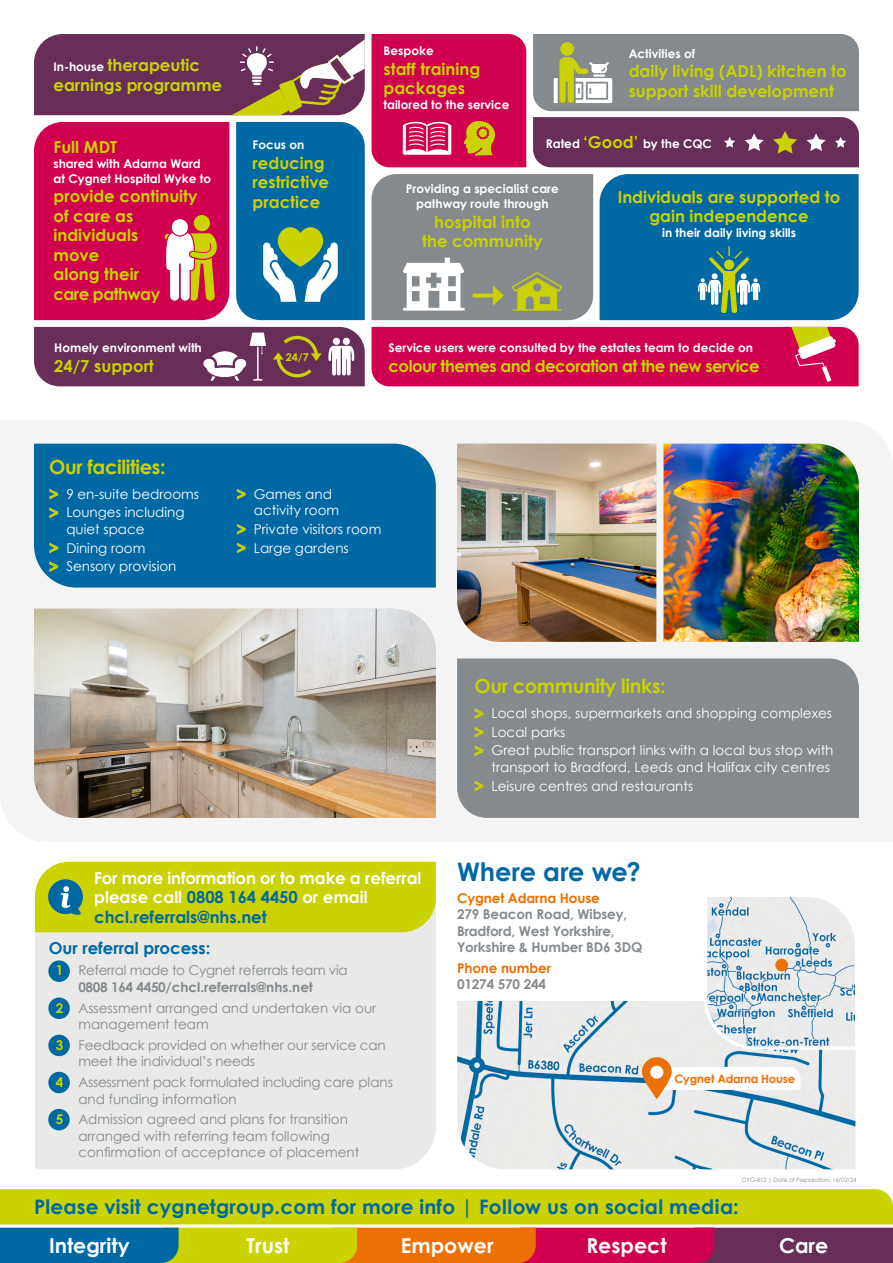
<style>
.page{position:relative;width:893px;height:1263px;background:#fff}
.page>*{position:absolute;margin:0;border:0;box-sizing:border-box;transform-origin:0 0}
.t1{font:700 25.5px "Century Gothic";letter-spacing:-.005em;color:#0068a3}
.t2{font:700 20.55px "Century Gothic";color:#fff}
.t3{font:700 19.95px "Century Gothic";letter-spacing:.01em;color:#0068a3}
.t4{font:700 19.5px "Century Gothic";letter-spacing:-.02em;color:#cad200}
.t5{font:700 16.5px/19.5px "Century Gothic";color:#cad200}
.t6{font:700 16.5px/19.5px "Century Gothic";color:#fff}
.t7{font:700 16.5px "Century Gothic";letter-spacing:-.03em;color:#cad200}
.t8{font:700 16.5px "Century Gothic";color:#0068a3}
.t9{font:13.5px/18.6px "Century Gothic";color:#fff}
.t10{font:13.5px/16.5px "Century Gothic";color:#848a8e}
.t11{font:13.5px/16.5px "Century Gothic";letter-spacing:-.02em;color:#848a8e}
.t12{font:700 13.5px/16.5px "Century Gothic";letter-spacing:-.01em;color:#848a8e}
.t13{font:700 13.5px "Century Gothic";letter-spacing:-.01em;color:#ed7004}
.t14{font:700 12px/15px "Century Gothic";color:#fff}
.t15{font:700 11.55px "Century Gothic";letter-spacing:-.02em;color:#ed7004}
.t16{font:700 10.8px "Century Gothic";color:#cad200}
.t17{font:6px "Century Gothic";letter-spacing:-.02em;color:#848a8e}
.s1{font-size:12px;color:#fff}
.s2{font-size:16.5px;color:#cad200}
.s3{font-family:"Avant Garde ITC";font-weight:600;font-size:18px;color:#cad200}
.s4{color:#0068a3}
.s5{font-weight:700;color:#cad200}
.s6{font-weight:700}
</style>
<div class="page">
<svg style="left:34px;top:327px;width:331px;height:59px;background:#774464"></svg>
<div style="left:333px;top:338px;width:7px;height:7px;background:#fff;border-radius:50%"></div>
<div style="left:343px;top:338px;width:7px;height:7px;background:#fff;border-radius:50%"></div>
<div style="left:0;top:421px;width:893px;height:421px;background:#f4f4f4"></div>
<img style="left:457px;top:1001px;width:398px;height:168px">
<svg style="left:702px;top:897px;width:153px;height:154px;background:#d0dbe2"></svg>
<div style="left:775px;top:959px;width:13px;height:12px;background:#ed7004;border-radius:50%"></div>
<svg style="left:642px;top:1057px;width:158px;height:42px"></svg>
<div style="left:34px;top:444px;width:402px;height:144px;background:#0068a3"></div>
<div style="left:457px;top:658px;width:402px;height:160px;background:#848a8e"></div>
<img style="left:34px;top:609px;width:402px;height:209px">
<svg style="left:236px;top:122px;width:129px;height:198px;background:#207aa2"></svg>
<svg style="left:533px;top:34px;width:326px;height:77px;background:#8b918f"></svg>
<div style="left:560px;top:42px;width:14px;height:14px;background:#cad200;border-radius:50%"></div>
<svg style="left:34px;top:34px;width:331px;height:81px;background:#78465e"></svg>
<svg style="left:372px;top:34px;width:154px;height:133px;background:#d11152"></svg>
<div style="left:479px;top:129px;width:8px;height:8px;background:#cad200;border-radius:50%"></div>
<svg style="left:34px;top:122px;width:195px;height:198px;background:#d21454"></svg>
<div style="left:372px;top:327px;width:487px;height:59px;background:#d0004e"></div>
<img style="left:664px;top:444px;width:195px;height:198px">
<img style="left:457px;top:444px;width:199px;height:198px">
<svg style="left:372px;top:174px;width:221px;height:146px;background:#8f9490"></svg>
<div style="left:600px;top:174px;width:259px;height:146px;background:#0068a3"></div>
<svg style="left:533px;top:117px;width:326px;height:50px;background:#6e375b"></svg>
<div style="left:35px;top:932px;width:401px;height:237px;background:#e9e9e7"></div>
<div style="left:48px;top:960px;width:22px;height:22px;background:#0068a3;border-radius:50%"></div>
<div style="left:48px;top:997px;width:22px;height:22px;background:#0068a3;border-radius:50%"></div>
<div style="left:48px;top:1035px;width:22px;height:21px;background:#0068a3;border-radius:50%"></div>
<div style="left:48px;top:1072px;width:22px;height:21px;background:#0068a3;border-radius:50%"></div>
<div style="left:48px;top:1109px;width:22px;height:21px;background:#0068a3;border-radius:50%"></div>
<div style="left:35px;top:862px;width:401px;height:70px;background:#cad200"></div>
<svg style="left:0;top:1189px;width:893px;height:74px;background:#b39c2b"></svg>
<p class="t5" style="left:53px;top:55px;width:170px"><span class="s1">In-house</span> therapeutic earnings programme</p>
<p class="t5" style="left:54px;top:136px;width:65px">Full MDT</p>
<p class="t14" style="left:54px;top:155px;width:159px">shared with Adarna Ward at Cygnet Hospital Wyke to</p>
<p class="t5" style="left:54px;top:186px;width:146px">provide continuity of care as individuals<br>move<br>along their<br>care pathway</p>
<p class="t14" style="left:54px;top:340px;width:149px">Homely environment with</p>
<p class="t5" style="left:54px;top:355px;width:101px">24/7 support</p>
<p class="t14" style="left:253px;top:137px;width:53px">Focus on</p>
<p class="t5" style="left:253px;top:152px;width:78px">reducing restrictive practice</p>
<p class="t16" style="left:286px;top:348px;width:24px">24/7</p>
<p class="t14" style="left:383px;top:43px;width:52px">Bespoke</p>
<p class="t5" style="left:383px;top:58px;width:98px">staff training packages</p>
<p class="t14" style="left:383px;top:97px;width:127px">tailored to the service</p>
<p class="t14" style="left:629px;top:45px;width:68px">Activities of</p>
<p class="t5" style="left:629px;top:61px;width:220px">daily living (ADL) kitchen to support skill development</p>
<p class="t14" style="left:546px;top:136px;width:168px">Rated <span class="s2">‘Good’</span> by the CQC</p>
<p class="t14" style="left:406px;top:181px;width:154px;text-align:center">Providing a specialist care pathway route through</p>
<p class="t5" style="left:422px;top:211px;width:122px;text-align:center">hospital into the community</p>
<p class="t5" style="left:618px;top:186px;width:224px;text-align:center">Individuals are supported to gain independence</p>
<p class="t14" style="left:662px;top:225px;width:135px">in their daily living skills</p>
<p class="t14" style="left:389px;top:340px;width:366px">Service users were consulted by the estates team to decide on</p>
<p class="t7" style="left:389px;top:353px;width:373px">colour themes and decoration at the new service</p>
<h3 class="t4" style="left:49px;top:452px;width:118px">Our facilities:</h3>
<p class="t9" style="left:49px;top:484px;width:151px"><span class="s3">&gt;</span> 9 en-suite bedrooms <span class="s3">&gt;</span> Lounges including</p>
<p class="t9" style="left:49px;top:519px;width:129px;text-indent:17px">quiet space<br><span class="s3">&gt;</span> Dining room<br><span class="s3">&gt;</span> Sensory provision</p>
<p class="t9" style="left:254px;top:485px;width:87px;line-height:16.5px;text-indent:-17px"><span class="s3">&gt;</span> Games and activity room</p>
<p class="t9" style="left:237px;top:519px;width:146px"><span class="s3">&gt;</span> Private visitors room <span class="s3">&gt;</span> Large gardens</p>
<h3 class="t4" style="left:475px;top:671px;width:193px">Our community links:</h3>
<p class="t9" style="left:475px;top:704px;width:360px"><span class="s3">&gt;</span> Local shops, supermarkets and shopping complexes <span class="s3">&gt;</span> Local parks<br><span class="s3">&gt;</span> Great public transport links with a local bus stop with</p>
<p class="t9" style="left:475px;top:757px;width:357px;text-indent:17px">transport to Bradford, Leeds and Halifax city centres <span class="s3">&gt;</span> Leisure centres and restaurants</p>
<p class="t6" style="left:94px;top:867px;width:329px">For more information or to make a referral please call <span class="s4">0808 164 4450</span> or email <span class="s4">chcl.referrals@nhs.net</span></p>
<p class="t8" style="left:49px;top:936px;width:163px">Our referral process:</p>
<p class="t11" style="left:78px;top:962px;width:271px;text-indent:-23px"><span class="s5">1</span> Referral made to Cygnet referrals team via<br><span class="s6">0808 164 4450/chcl.referrals@nhs.net</span></p>
<p class="t10" style="left:78px;top:999px;width:299px;text-indent:-23px"><span class="s5">2</span> Assessment arranged and undertaken via our management team</p>
<p class="t10" style="left:78px;top:1036px;width:309px;text-indent:-23px"><span class="s5">3</span> Feedback provided on whether our service can meet the individual’s needs</p>
<p class="t11" style="left:78px;top:1074px;width:316px;text-indent:-23px"><span class="s5">4</span> Assessment pack formulated including care plans and funding information</p>
<p class="t10" style="left:78px;top:1111px;width:282px;text-indent:-23px"><span class="s5">5</span> Admission agreed and plans for transition arranged with referring team following confirmation of acceptance of placement</p>
<h1 class="t1" style="left:457px;top:852px;width:185px">Where are we?</h1>
<p class="t13" style="left:457px;top:887px;width:144px">Cygnet Adarna House</p>
<p class="t12" style="left:457px;top:905px;width:187px">279 Beacon Road, Wibsey,<br>Bradford, West Yorkshire,<br>Yorkshire &amp; Humber BD6 3DQ</p>
<p class="t13" style="left:457px;top:958px;width:96px">Phone number</p>
<p class="t12" style="left:457px;top:976px;width:91px">01274 570 244</p>
<p class="t15" style="left:674px;top:1070px;width:122px">Cygnet Adarna House</p>
<p class="t17" style="left:742px;top:1175px;width:116px">CYG-812 | Date of Preparation: 16/02/24</p>
<h3 class="t3" style="left:34px;top:1192px;width:706px">Please visit cygnetgroup.com for more info | Follow us on social media:</h3>
<h2 class="t2" style="left:49px;top:1230px;width:82px">Integrity</h2>
<h2 class="t2" style="left:247px;top:1230px;width:44px">Trust</h2>
<h2 class="t2" style="left:401px;top:1230px;width:94px">Empower</h2>
<h2 class="t2" style="left:586px;top:1230px;width:82px">Respect</h2>
<h2 class="t2" style="left:779px;top:1230px;width:51px">Care</h2>
</div>
